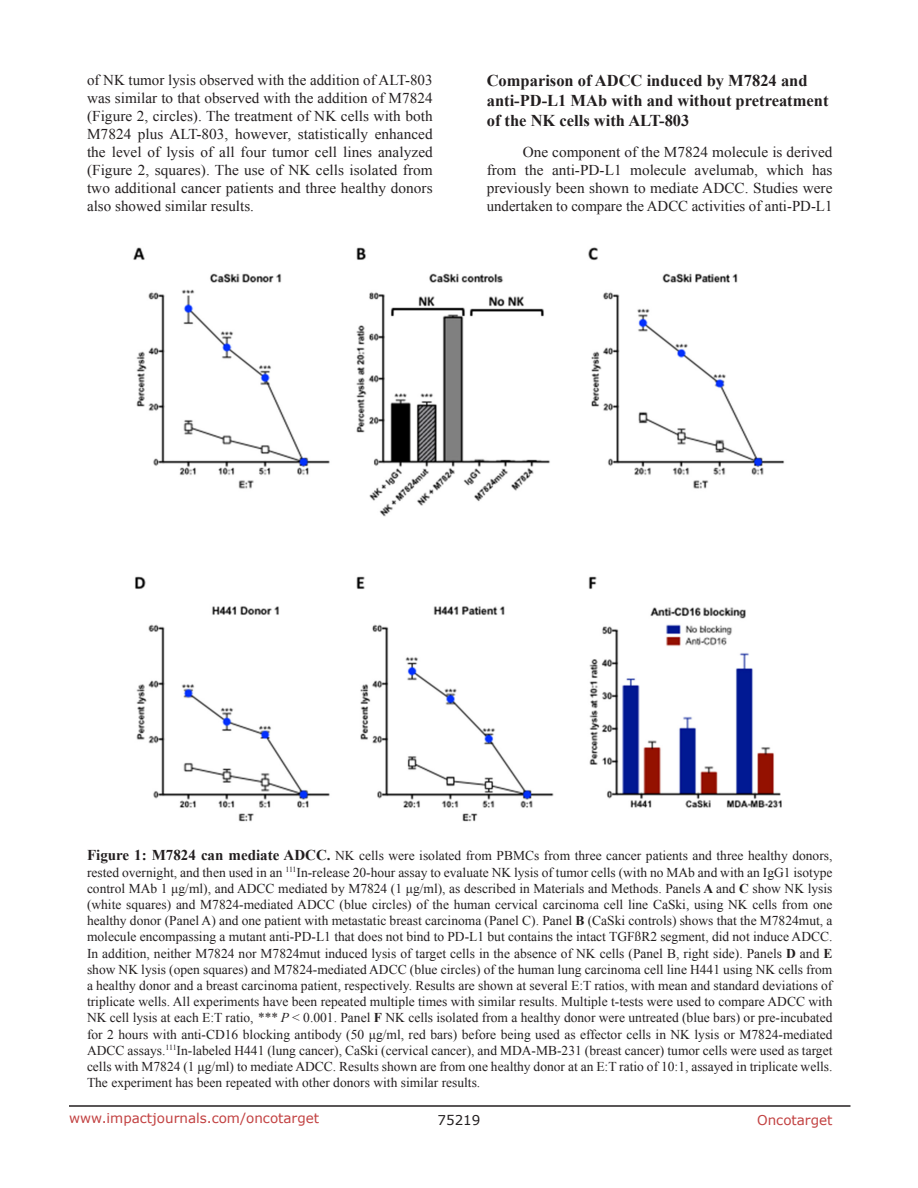
<style>
.page{position:relative;width:918px;height:1188px;background:#fff}
.page>*{position:absolute;margin:0;border:0;box-sizing:border-box;transform-origin:0 0}
.SubHeading{font:700 16.5px/19.8px "Times New Roman";color:#231f20}
.BodyText{font:15px/18px "Times New Roman";color:#231f20;text-align:justify}
.figuretext{font:13.5px/16.2px "Times New Roman";color:#231f20;text-align:justify}
.t1{font:13.5px "Verdana";color:#c24141}
.t2{font:13.5px "Verdana";color:#231f20}
.s1{font-weight:700;font-size:15px}
.s2{font-weight:700}
.s3{font-style:italic}
</style>
<div class="page">
<hr style="left:69px;top:1105px;width:781px;height:2px;background:#231f20">
<img style="left:133px;top:247px;width:652px;height:575px">
<p class="BodyText" style="left:87px;top:71px;width:347px">of NK tumor lysis observed with the addition of ALT-803 was similar to that observed with the addition of M7824 (Figure 2, circles). The treatment of NK cells with both M7824 plus ALT-803, however, statistically enhanced the level of lysis of all four tumor cell lines analyzed (Figure 2, squares). The use of NK cells isolated from two additional cancer patients and three healthy donors also showed similar results.</p>
<p class="SubHeading" style="left:487px;top:70px;width:343px">Comparison of ADCC induced by M7824 and anti-PD-L1 MAb with and without pretreatment of the NK cells with ALT-803</p>
<p class="BodyText" style="left:487px;top:143px;width:347px;text-indent:36px">One component of the M7824 molecule is derived from the anti-PD-L1 molecule avelumab, which has previously been shown to mediate ADCC. Studies were undertaken to compare the ADCC activities of anti-PD-L1</p>
<p class="figuretext" style="left:87px;top:848px;width:747px"><span class="s1">Figure 1: M7824 can mediate ADCC.</span> NK cells were isolated from PBMCs from three cancer patients and three healthy donors, rested overnight, and then used in an <sup>111</sup>In-release 20-hour assay to evaluate NK lysis of tumor cells (with no MAb and with an IgG1 isotype control MAb 1 μg/ml), and ADCC mediated by M7824 (1 μg/ml), as described in Materials and Methods. Panels <span class="s2">A</span> and <span class="s2">C</span> show NK lysis (white squares) and M7824-mediated ADCC (blue circles) of the human cervical carcinoma cell line CaSki, using NK cells from one healthy donor (Panel A) and one patient with metastatic breast carcinoma (Panel C). Panel <span class="s2">B</span> (CaSki controls) shows that the M7824mut, a molecule encompassing a mutant anti-PD-L1 that does not bind to PD-L1 but contains the intact TGFßR2 segment, did not induce ADCC.<br>In addition, neither M7824 nor M7824mut induced lysis of target cells in the absence of NK cells (Panel B, right side). Panels <span class="s2">D</span> and <span class="s2">E </span>show NK lysis (open squares) and M7824-mediated ADCC (blue circles) of the human lung carcinoma cell line H441 using NK cells from a healthy donor and a breast carcinoma patient, respectively. Results are shown at several E:T ratios, with mean and standard deviations of triplicate wells. All experiments have been repeated multiple times with similar results. Multiple t-tests were used to compare ADCC with NK cell lysis at each E:T ratio, <span class="s3">*** P</span> &lt; 0.001. Panel <span class="s2">F</span> NK cells isolated from a healthy donor were untreated (blue bars) or pre-incubated for 2 hours with anti-CD16 blocking antibody (50 μg/ml, red bars) before being used as effector cells in NK lysis or M7824-mediated ADCC assays.<sup>111</sup>In-labeled H441 (lung cancer), CaSki (cervical cancer), and MDA-MB-231 (breast cancer) tumor cells were used as target cells with M7824 (1 μg/ml) to mediate ADCC. Results shown are from one healthy donor at an E:T ratio of 10:1, assayed in triplicate wells.<br>The experiment has been repeated with other donors with similar results.</p>
<p class="t1" style="left:69px;top:1109px;width:252px">www.impactjournals.com/oncotarget</p>
<p class="t2" style="left:438px;top:1111px;width:44px">75219</p>
<p class="t1" style="left:757px;top:1111px;width:77px">Oncotarget</p>
</div>
